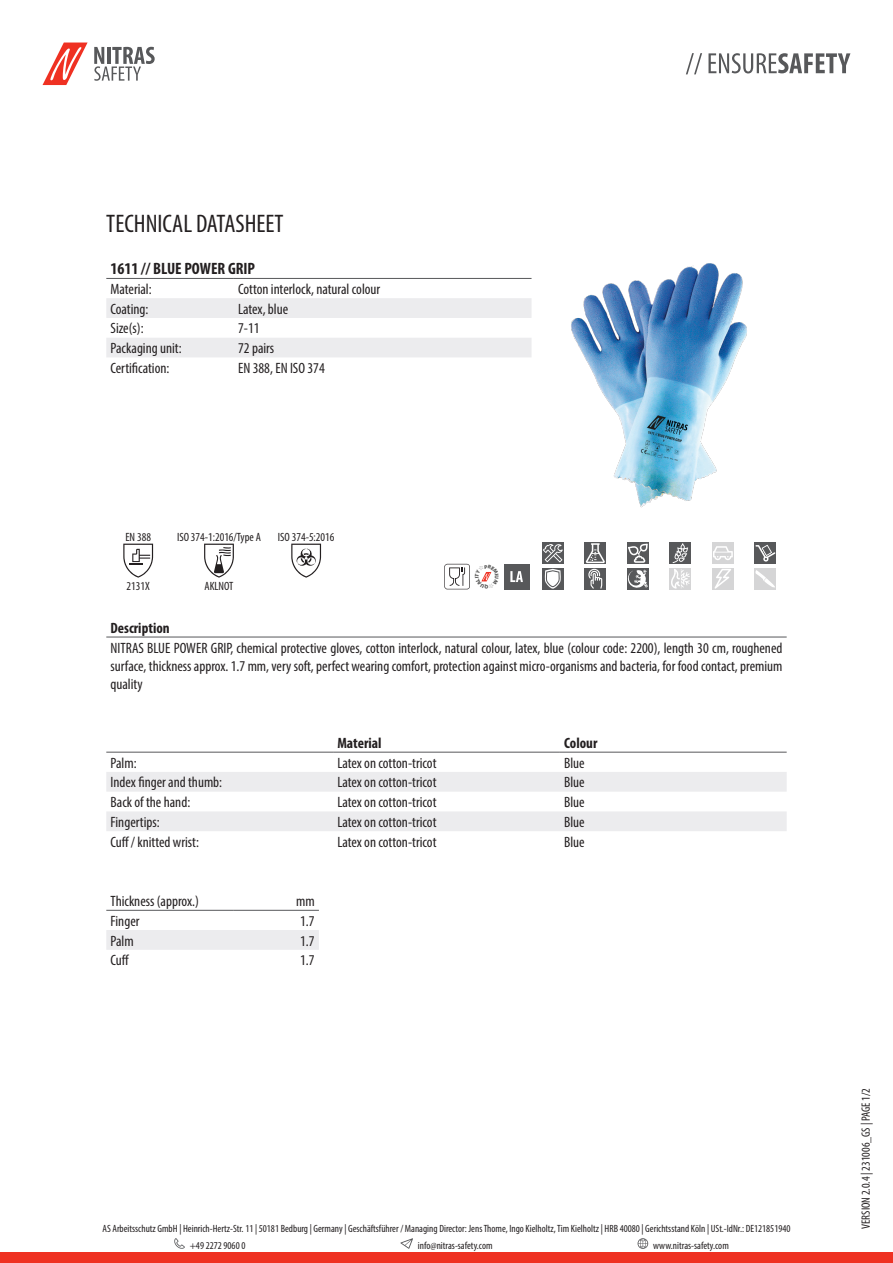
<style>
.page{position:relative;width:893px;height:1263px;background:#fff}
.page>*{position:absolute;margin:0;border:0;box-sizing:border-box;transform-origin:0 0}
.t1{font:condensed 25.5px "Myriad Pro";color:#231f20}
.t2{font:700 condensed 16.5px "Myriad Pro";color:#231f20}
.t3{font:condensed 15px/18px "Myriad Pro";color:#231f20;text-align:justify}
.t4{font:700 condensed 15px "Myriad Pro";color:#231f20}
.t5{font:condensed 12px "Myriad Pro";color:#231f20}
.t6{font:condensed 10.5px/17px "Myriad Pro";color:#231f20}
</style>
<div class="page">
<div style="left:0;top:1252px;width:893px;height:11px;background:#ef3122"></div>
<svg style="left:174px;top:1238px;width:11px;height:11px"></svg>
<svg style="left:400px;top:1238px;width:13px;height:11px"></svg>
<svg style="left:638px;top:1238px;width:10px;height:11px"></svg>
<svg style="left:43px;top:43px;width:45px;height:42px"></svg>
<svg style="left:94px;top:47px;width:61px;height:34px"></svg>
<svg style="left:686px;top:53px;width:16px;height:21px"></svg>
<svg style="left:708px;top:53px;width:142px;height:20px"></svg>
<svg style="left:106px;top:298px;width:425px;height:59px"></svg>
<hr style="left:106px;top:278px;width:128px;height:1px;background:#57585a">
<hr style="left:234px;top:278px;width:297px;height:1px;background:#57585a">
<img style="left:531px;top:263px;width:216px;height:245px">
<svg style="left:123px;top:544px;width:30px;height:34px"></svg>
<svg style="left:204px;top:544px;width:30px;height:34px"></svg>
<svg style="left:291px;top:544px;width:30px;height:34px"></svg>
<div style="left:504px;top:564px;width:25px;height:25px;background:#57585a"></div>
<svg style="left:510px;top:571px;width:13px;height:11px"></svg>
<div style="left:542px;top:542px;width:21px;height:22px;background:#57585a"></div>
<svg style="left:543px;top:544px;width:20px;height:18px"></svg>
<svg style="left:585px;top:542px;width:21px;height:22px"></svg>
<svg style="left:585px;top:543px;width:20px;height:20px"></svg>
<svg style="left:627px;top:542px;width:21px;height:22px"></svg>
<svg style="left:628px;top:544px;width:20px;height:19px"></svg>
<div style="left:670px;top:542px;width:21px;height:22px;background:#57585a"></div>
<svg style="left:673px;top:543px;width:15px;height:20px"></svg>
<div style="left:712px;top:542px;width:21px;height:22px;background:#d5d5d6"></div>
<svg style="left:713px;top:546px;width:20px;height:14px"></svg>
<div style="left:755px;top:542px;width:21px;height:22px;background:#57585a"></div>
<svg style="left:755px;top:545px;width:20px;height:17px"></svg>
<div style="left:542px;top:568px;width:21px;height:21px;background:#57585a"></div>
<svg style="left:544px;top:569px;width:17px;height:20px"></svg>
<div style="left:585px;top:568px;width:21px;height:21px;background:#57585a"></div>
<svg style="left:588px;top:569px;width:14px;height:20px"></svg>
<div style="left:627px;top:568px;width:21px;height:21px;background:#57585a"></div>
<svg style="left:628px;top:569px;width:20px;height:19px"></svg>
<div style="left:670px;top:568px;width:21px;height:21px;background:#d5d5d6"></div>
<svg style="left:671px;top:569px;width:19px;height:20px"></svg>
<div style="left:712px;top:568px;width:21px;height:21px;background:#d5d5d6"></div>
<svg style="left:715px;top:569px;width:16px;height:20px"></svg>
<div style="left:755px;top:568px;width:21px;height:21px;background:#d5d5d6"></div>
<svg style="left:755px;top:570px;width:20px;height:18px"></svg>
<hr style="left:106px;top:637px;width:681px;height:1px;background:#57585a">
<svg style="left:106px;top:772px;width:681px;height:59px"></svg>
<hr style="left:106px;top:752px;width:227px;height:1px;background:#57585a">
<hr style="left:333px;top:752px;width:227px;height:1px;background:#57585a">
<hr style="left:560px;top:752px;width:227px;height:1px;background:#57585a">
<div style="left:106px;top:930px;width:213px;height:20px;background:#ececee"></div>
<hr style="left:106px;top:910px;width:128px;height:1px;background:#57585a">
<hr style="left:234px;top:910px;width:85px;height:1px;background:#57585a">
<svg style="left:444px;top:564px;width:48px;height:25px"></svg>
<p class="t1" style="left:106px;top:208px;width:179px">TECHNICAL DATASHEET</p>
<p class="t2" style="left:111px;top:258px;width:146px">1611 // BLUE POWER GRIP</p>
<p class="t3" style="left:111px;top:280px;width:43px">Material:</p>
<p class="t3" style="left:238px;top:280px;width:144px">Cotton interlock, natural colour</p>
<p class="t3" style="left:111px;top:300px;width:39px">Coating:</p>
<p class="t3" style="left:238px;top:300px;width:52px">Latex, blue</p>
<p class="t3" style="left:111px;top:319px;width:35px">Size(s):</p>
<p class="t3" style="left:238px;top:319px;width:23px">7-11</p>
<p class="t3" style="left:111px;top:339px;width:73px">Packaging unit:</p>
<p class="t3" style="left:238px;top:339px;width:38px">72 pairs</p>
<p class="t3" style="left:111px;top:359px;width:60px">Certification:</p>
<p class="t3" style="left:238px;top:359px;width:88px">EN 388, EN ISO 374</p>
<p class="t5" style="left:125px;top:529px;width:27px">EN 388</p>
<p class="t5" style="left:177px;top:529px;width:85px">ISO 374-1:2016/Type A</p>
<p class="t5" style="left:278px;top:529px;width:58px">ISO 374-5:2016</p>
<p class="t5" style="left:127px;top:578px;width:25px">2131X</p>
<p class="t5" style="left:204px;top:578px;width:31px">AKLNOT</p>
<p class="t4" style="left:111px;top:618px;width:61px">Description</p>
<p class="t3" style="left:111px;top:638px;width:673px">NITRAS BLUE POWER GRIP, chemical protective gloves, cotton interlock, natural colour, latex, blue (colour code: 2200), length 30 cm, roughened surface, thickness approx. 1.7 mm, very soft, perfect wearing comfort, protection against micro-organisms and bacteria, for food contact, premium quality</p>
<p class="t4" style="left:337px;top:733px;width:46px">Material</p>
<p class="t4" style="left:564px;top:733px;width:35px">Colour</p>
<p class="t3" style="left:111px;top:753px;width:28px">Palm:</p>
<p class="t3" style="left:337px;top:753px;width:101px">Latex on cotton-tricot</p>
<p class="t3" style="left:564px;top:753px;width:22px">Blue</p>
<p class="t3" style="left:111px;top:773px;width:113px">Index finger and thumb:</p>
<p class="t3" style="left:337px;top:773px;width:101px">Latex on cotton-tricot</p>
<p class="t3" style="left:564px;top:773px;width:22px">Blue</p>
<p class="t3" style="left:111px;top:793px;width:81px">Back of the hand:</p>
<p class="t3" style="left:337px;top:793px;width:101px">Latex on cotton-tricot</p>
<p class="t3" style="left:564px;top:793px;width:22px">Blue</p>
<p class="t3" style="left:111px;top:813px;width:51px">Fingertips:</p>
<p class="t3" style="left:337px;top:813px;width:101px">Latex on cotton-tricot</p>
<p class="t3" style="left:564px;top:813px;width:22px">Blue</p>
<p class="t3" style="left:111px;top:832px;width:90px">Cuff / knitted wrist:</p>
<p class="t3" style="left:337px;top:832px;width:101px">Latex on cotton-tricot</p>
<p class="t3" style="left:564px;top:832px;width:22px">Blue</p>
<p class="t3" style="left:111px;top:892px;width:90px">Thickness (approx.)</p>
<p class="t3" style="left:296px;top:892px;width:20px">mm</p>
<p class="t3" style="left:111px;top:912px;width:30px">Finger</p>
<p class="t3" style="left:300px;top:912px;width:16px">1.7</p>
<p class="t3" style="left:111px;top:931px;width:25px">Palm</p>
<p class="t3" style="left:300px;top:931px;width:16px">1.7</p>
<p class="t3" style="left:111px;top:951px;width:20px">Cuff</p>
<p class="t3" style="left:300px;top:951px;width:16px">1.7</p>
<p class="t6" style="left:190px;top:1220px;width:602px;text-indent:-87px">AS Arbeitsschutz GmbH | Heinrich-Hertz-Str. 11 | 50181 Bedburg | Germany | Geschäftsführer / Managing Director: Jens Thome, Ingo Kielholtz, Tim Kielholtz | HRB 40080 | Gerichtsstand Köln | USt.-IdNr.: DE121851940 +49 2272 9060 0</p>
<p class="t6" style="left:418px;top:1237px;width:76px">info@nitras-safety.com</p>
<p class="t6" style="left:653px;top:1237px;width:77px">www.nitras-safety.com</p>
<p class="t5" style="left:859px;top:1229px;width:142px;rotate:-90deg">VERSION 2.0.4 | 231006_GS | PAGE 1/2</p>
</div>
